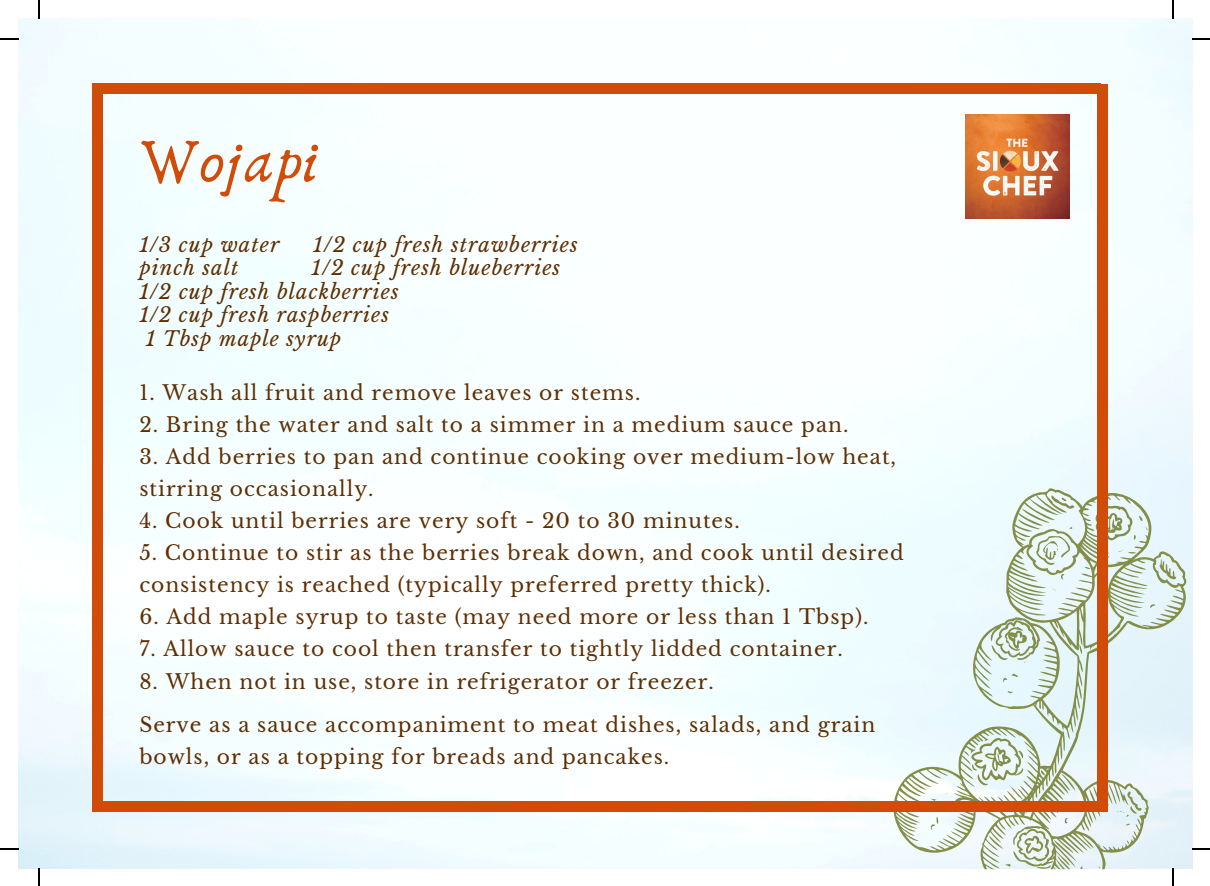
<style>
.page{position:relative;width:1210px;height:886px;background:#fff}
.page>*{position:absolute;margin:0;border:0;box-sizing:border-box;transform-origin:0 0}
.t1{font:65.02px "Anaktoria";color:#d14b09}
.t2{font:20.25px "Libre Baskerville";letter-spacing:.05em;color:#602f03}
.t3{font:italic 20.25px "Libre Baskerville";letter-spacing:.05em;color:#602f03}
</style>
<div class="page">
<img style="left:19px;top:19px;width:1174px;height:850px">
<svg style="left:893px;top:488px;width:295px;height:382px;background:#dce9e4"></svg>
<svg style="left:1118px;top:550px;width:18px;height:4px"></svg>
<div style="left:92px;top:84px;width:10px;height:724px;background:#d14b09"></div>
<div style="left:98px;top:84px;width:1003px;height:10px;background:#d14b09"></div>
<div style="left:92px;top:801px;width:1010px;height:10px;background:#d14b09"></div>
<div style="left:1098px;top:84px;width:10px;height:728px;background:#d14b09"></div>
<img style="left:965px;top:114px;width:105px;height:105px">
<svg style="left:38px;top:0;width:2px;height:18px"></svg>
<svg style="left:0;top:38px;width:18px;height:2px"></svg>
<svg style="left:38px;top:868px;width:2px;height:18px"></svg>
<svg style="left:0;top:848px;width:18px;height:2px"></svg>
<svg style="left:1172px;top:0;width:2px;height:18px"></svg>
<svg style="left:1192px;top:38px;width:17px;height:2px"></svg>
<svg style="left:1172px;top:868px;width:2px;height:18px"></svg>
<svg style="left:1192px;top:848px;width:17px;height:2px"></svg>
<p class="t1" style="left:139px;top:121px;width:182px">Wojapi</p>
<p class="t3" style="left:139px;top:232px;width:142px">1/3 cup water</p>
<p class="t3" style="left:313px;top:232px;width:266px">1/2 cup fresh strawberries</p>
<p class="t3" style="left:139px;top:256px;width:101px">pinch salt</p>
<p class="t3" style="left:312px;top:256px;width:250px">1/2 cup fresh blueberries</p>
<p class="t3" style="left:139px;top:279px;width:261px">1/2 cup fresh blackberries</p>
<p class="t3" style="left:139px;top:303px;width:251px">1/2 cup fresh raspberries</p>
<p class="t3" style="left:146px;top:326px;width:197px">1 Tbsp maple syrup</p>
<p class="t2" style="left:139px;top:380px;width:502px">1. Wash all fruit and remove leaves or stems.</p>
<p class="t2" style="left:139px;top:412px;width:711px">2. Bring the water and salt to a simmer in a medium sauce pan.</p>
<p class="t2" style="left:139px;top:444px;width:758px">3. Add berries to pan and continue cooking over medium-low heat,</p>
<p class="t2" style="left:139px;top:477px;width:236px">stirring occasionally.</p>
<p class="t2" style="left:139px;top:509px;width:602px">4. Cook until berries are very soft - 20 to 30 minutes.</p>
<p class="t2" style="left:139px;top:541px;width:766px">5. Continue to stir as the berries break down, and cook until desired</p>
<p class="t2" style="left:139px;top:573px;width:633px">consistency is reached (typically preferred pretty thick).</p>
<p class="t2" style="left:139px;top:605px;width:730px">6. Add maple syrup to taste (may need more or less than 1 Tbsp).</p>
<p class="t2" style="left:139px;top:637px;width:705px">7. Allow sauce to cool then transfer to tightly lidded container.</p>
<p class="t2" style="left:139px;top:669px;width:576px">8. When not in use, store in refrigerator or freezer.</p>
<p class="t2" style="left:139px;top:713px;width:737px">Serve as a sauce accompaniment to meat dishes, salads, and grain</p>
<p class="t2" style="left:139px;top:745px;width:531px">bowls, or as a topping for breads and pancakes.</p>
</div>
